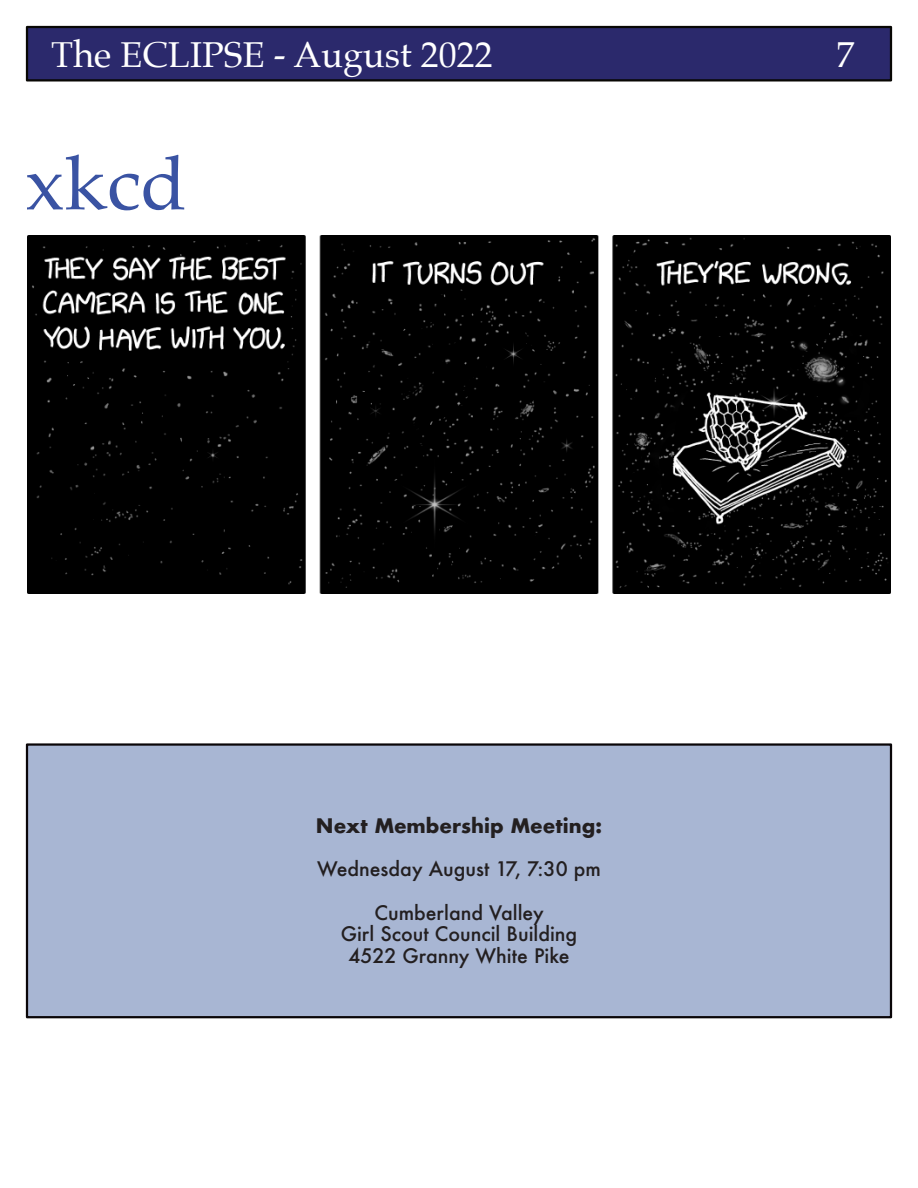
<style>
.page{position:relative;width:918px;height:1188px;background:#fff}
.page>*{position:absolute;margin:0;border:0;box-sizing:border-box;transform-origin:0 0}
.t1{font:75.6px "Palatino";color:#3a53a3}
.t2{font:36px "Palatino";color:#fff}
.t3{font:500 19.5px/21.6px "Futura";color:#231f20;text-align:center}
.t4{font:700 19.5px "Futura";color:#231f20}
</style>
<div class="page">
<div style="left:26px;top:743px;width:866px;height:275px;background:#a8b6d3;border:2px solid #0a0608"></div>
<div style="left:26px;top:26px;width:866px;height:56px;background:#2b296c;border:2px solid #080704"></div>
<img style="left:27px;top:235px;width:864px;height:359px">
<h2 class="t2" style="left:51px;top:37px;width:443px">The ECLIPSE - August 2022</h2>
<h2 class="t2" style="left:837px;top:37px;width:19px">7</h2>
<h1 class="t1" style="left:26px;top:147px;width:162px">xkcd</h1>
<p class="t4" style="left:316px;top:817px;width:288px">Next Membership Meeting:</p>
<p class="t3" style="left:317px;top:860px;width:285px">Wednesday August 17, 7:30 pm</p>
<p class="t3" style="left:341px;top:903px;width:238px">Cumberland Valley<br>Girl Scout Council Building<br>4522 Granny White Pike</p>
</div>
